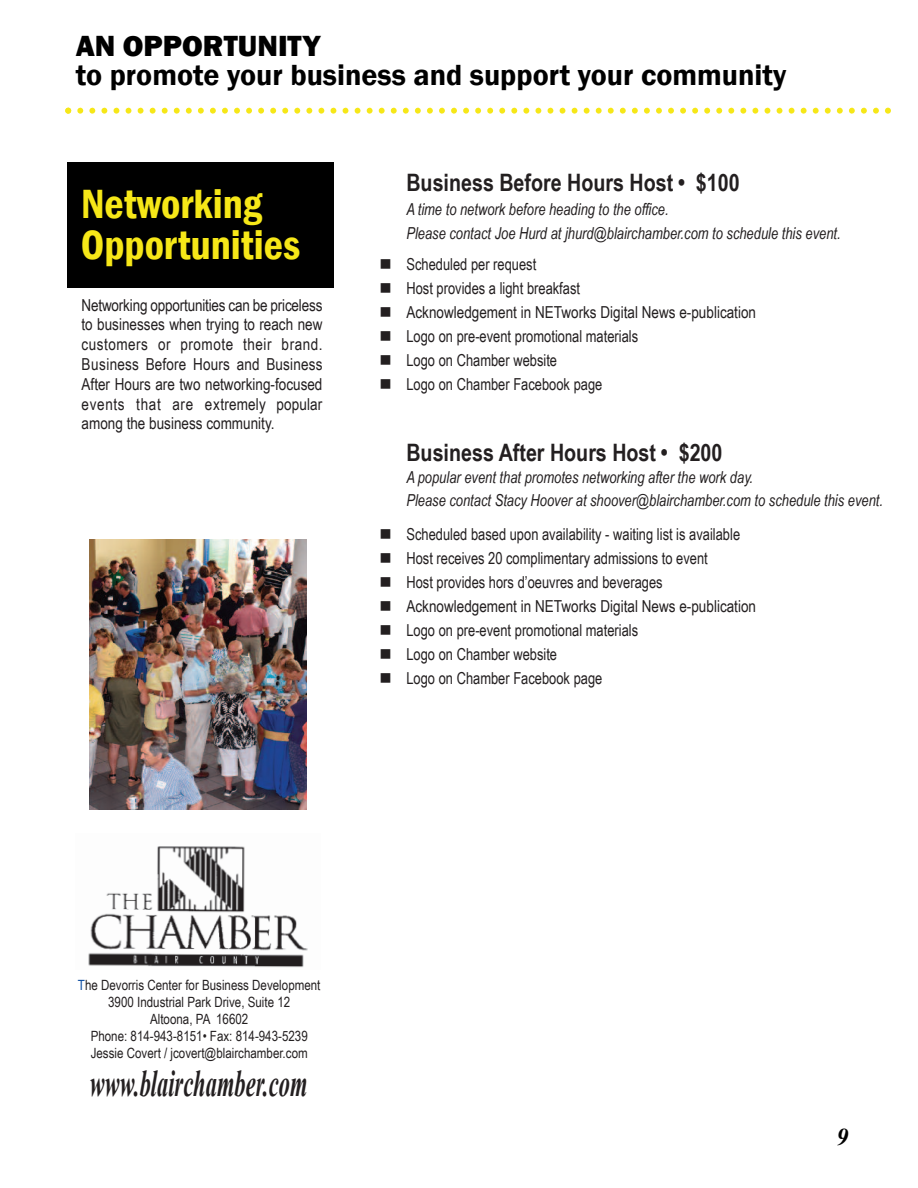
<style>
.page{position:relative;width:918px;height:1188px;background:#fff}
.page>*{position:absolute;margin:0;border:0;box-sizing:border-box;transform-origin:0 0}
.t1{font:600 condensed 42px/40.5px "Franklin Gothic";color:#f6e718}
.t2{font:italic 700 37.5px "Times New Roman";color:#231f20;scale:.6 1}
.t3{font:600 30px "Franklin Gothic";color:#000}
.t4{font:800 30px "Franklin Gothic";color:#000}
.t5{font:700 24px "Arial Narrow";color:#231f20}
.t6{font:italic 700 24px "Times New Roman";color:#000}
.t7{font:16.5px "Arial Narrow";color:#231f20;scale:.95 1}
.t8{font:16.5px/19.8px "Arial Narrow";color:#231f20;text-align:justify}
.t9{font:italic 16.5px/24px "Arial Narrow";color:#231f20;scale:.95 1}
.t10{font:14.1px/17px "Arial Narrow";color:#231f20;text-align:center}
.s1{color:#0d4da1}
</style>
<div class="page">
<img style="left:88px;top:846px;width:220px;height:122px">
<svg style="left:65px;top:108px;width:826px;height:6px"></svg>
<img style="left:89px;top:540px;width:218px;height:270px">
<div style="left:68px;top:162px;width:266px;height:126px;background:#000"></div>
<h3 class="t4" style="left:76px;top:29px;width:246px">AN OPPORTUNITY</h3>
<h3 class="t3" style="left:76px;top:57px;width:712px">to promote your business and support your community</h3>
<h1 class="t1" style="left:81px;top:183px;width:221px">Networking<br>Opportunities</h1>
<p class="t8" style="left:82px;top:295px;width:242px">Networking opportunities can be priceless to businesses when trying to reach new customers or promote their brand.<br>Business Before Hours and Business After Hours are two networking-focused events that are extremely popular among the business community.</p>
<h3 class="t5" style="left:406px;top:168px;width:335px">Business Before Hours Host • $100</h3>
<p class="t9" style="left:406px;top:197px;width:459px">A time to network before heading to the office.<br>Please contact Joe Hurd at jhurd@blairchamber.com to schedule this event.</p>
<p class="t7" style="left:379px;top:255px;width:167px">■ Scheduled per request</p>
<p class="t7" style="left:379px;top:279px;width:213px">■ Host provides a light breakfast</p>
<p class="t8" style="left:379px;top:302px;width:378px">■ Acknowledgement in NETworks Digital News e-publication</p>
<p class="t7" style="left:379px;top:327px;width:274px">■ Logo on pre-event promotional materials</p>
<p class="t7" style="left:379px;top:351px;width:189px">■ Logo on Chamber website</p>
<p class="t7" style="left:379px;top:375px;width:236px">■ Logo on Chamber Facebook page</p>
<h3 class="t5" style="left:406px;top:438px;width:318px">Business After Hours Host • $200</h3>
<p class="t9" style="left:406px;top:466px;width:503px;line-height:22.5px">A popular event that promotes networking after the work day.<br>Please contact Stacy Hoover at shoover@blairchamber.com to schedule this event.</p>
<p class="t7" style="left:379px;top:525px;width:381px">■ Scheduled based upon availability - waiting list is available</p>
<p class="t7" style="left:379px;top:549px;width:347px">■ Host receives 20 complimentary admissions to event</p>
<p class="t7" style="left:379px;top:573px;width:300px">■ Host provides hors d’oeuvres and beverages</p>
<p class="t8" style="left:379px;top:596px;width:378px">■ Acknowledgement in NETworks Digital News e-publication</p>
<p class="t7" style="left:379px;top:621px;width:274px">■ Logo on pre-event promotional materials</p>
<p class="t7" style="left:379px;top:645px;width:189px">■ Logo on Chamber website</p>
<p class="t7" style="left:379px;top:669px;width:236px">■ Logo on Chamber Facebook page</p>
<p class="t10" style="left:78px;top:977px;width:244px"><span class="s1">T</span>he Devorris Center for Business Development 3900 Industrial Park Drive, Suite 12<br>Altoona, PA 16602<br>Phone: 814-943-8151• Fax: 814-943-5239<br>Jessie Covert / jcovert@blairchamber.com</p>
<h2 class="t2" style="left:90px;top:1062px;width:364px">www.blairchamber.com</h2>
<h3 class="t6" style="left:837px;top:1123px;width:13px">9</h3>
</div>
